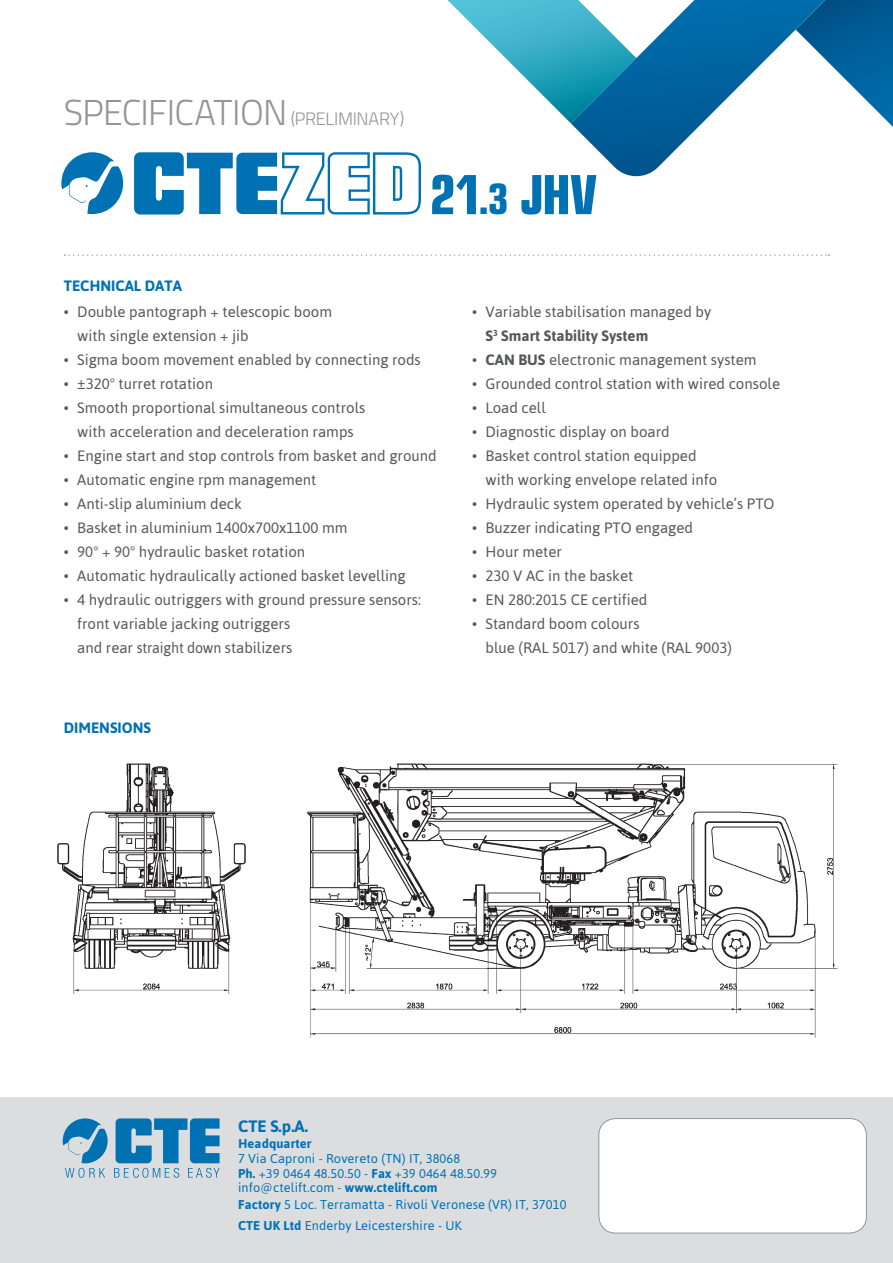
<style>
.page{position:relative;width:893px;height:1263px;background:#fff}
.page>*{position:absolute;margin:0;border:0;box-sizing:border-box;transform-origin:0 0}
.t1{font:700 condensed 54px "Eurostile LT Std";color:#0072b4}
.t2{font:300 36px "Titillium";letter-spacing:-.02em;color:#939598}
.t3{font:700 16.5px "Asap";color:#0072b4}
.t4{font:15px/24px "Asap";color:#57585a}
.t5{font:700 15px "Asap";color:#0072b4}
.t6{font:12.75px/14.7px "Asap";letter-spacing:.01em;color:#0072b4}
.t7{font:700 12.75px "Asap";letter-spacing:.01em;color:#0072b4}
.s1{font-size:18px}
.s2{font-size:42px}
.s3{font-weight:700}
</style>
<div class="page">
<svg style="left:65px;top:254px;width:764px;height:2px"></svg>
<svg style="left:61px;top:152px;width:62px;height:62px"></svg>
<svg style="left:134px;top:152px;width:287px;height:63px"></svg>
<img style="left:307px;top:763px;width:531px;height:275px">
<img style="left:57px;top:763px;width:189px;height:231px">
<svg style="left:447px;top:0;width:124px;height:123px"></svg>
<svg style="left:825px;top:0;width:68px;height:127px"></svg>
<svg style="left:571px;top:0;width:254px;height:177px"></svg>
<div style="left:0;top:1097px;width:893px;height:166px;background:#dcdddf"></div>
<svg style="left:114px;top:1118px;width:106px;height:60px"></svg>
<svg style="left:63px;top:1118px;width:45px;height:60px"></svg>
<div style="left:599px;top:1118px;width:267px;height:115px;background:#fff;border-radius:17px"></div>
<div style="left:599px;top:1118px;width:268px;height:115px;border:1px solid #939598;border-radius:17px"></div>
<h2 class="t2" style="left:64px;top:86px;width:342px">SPECIFICATION <span class="s1">(PRELIMINARY)</span></h2>
<h1 class="t1" style="left:429px;top:162px;width:169px">21<span class="s2">.3</span> JHV</h1>
<p class="t5" style="left:64px;top:277px;width:120px">TECHNICAL DATA</p>
<p class="t4" style="left:77px;top:299px;width:256px;text-indent:-14px">• Double pantograph + telescopic boom with single extension + jib</p>
<p class="t4" style="left:64px;top:347px;width:359px">• Sigma boom movement enabled by connecting rods</p>
<p class="t4" style="left:64px;top:371px;width:151px">• ±320° turret rotation</p>
<p class="t4" style="left:64px;top:395px;width:303px;text-align:center">• Smooth proportional simultaneous controls with acceleration and deceleration ramps</p>
<p class="t4" style="left:64px;top:443px;width:374px">• Engine start and stop controls from basket and ground</p>
<p class="t4" style="left:64px;top:467px;width:254px">• Automatic engine rpm management</p>
<p class="t4" style="left:64px;top:491px;width:180px">• Anti-slip aluminium deck</p>
<p class="t4" style="left:64px;top:515px;width:285px">• Basket in aluminium 1400x700x1100 mm</p>
<p class="t4" style="left:64px;top:539px;width:243px">• 90° + 90° hydraulic basket rotation</p>
<p class="t4" style="left:64px;top:563px;width:343px">• Automatic hydraulically actioned basket levelling</p>
<p class="t4" style="left:77px;top:587px;width:345px;text-indent:-14px">• 4 hydraulic outriggers with ground pressure sensors: front variable jacking outriggers<br>and rear straight down stabilizers</p>
<p class="t5" style="left:64px;top:719px;width:89px">DIMENSIONS</p>
<p class="t4" style="left:485px;top:299px;width:227px;text-indent:-14px">• Variable stabilisation managed by<br><span class="s3">S</span><sup>3</sup> <span class="s3">Smart Stability System</span></p>
<p class="t4" style="left:472px;top:347px;width:286px">• <span class="s3">CAN BUS</span> electronic management system</p>
<p class="t4" style="left:472px;top:371px;width:310px">• Grounded control station with wired console</p>
<p class="t4" style="left:472px;top:395px;width:75px">• Load cell</p>
<p class="t4" style="left:472px;top:419px;width:199px">• Diagnostic display on board</p>
<p class="t4" style="left:485px;top:443px;width:233px;text-indent:-14px">• Basket control station equipped with working envelope related info</p>
<p class="t4" style="left:472px;top:491px;width:304px">• Hydraulic system operated by vehicle’s PTO</p>
<p class="t4" style="left:472px;top:515px;width:222px">• Buzzer indicating PTO engaged</p>
<p class="t4" style="left:472px;top:539px;width:91px">• Hour meter</p>
<p class="t4" style="left:472px;top:563px;width:163px">• 230 V AC in the basket</p>
<p class="t4" style="left:472px;top:587px;width:177px">• EN 280:2015 CE certified</p>
<p class="t4" style="left:485px;top:611px;width:248px;text-indent:-14px">• Standard boom colours<br>blue (RAL 5017) and white (RAL 9003)</p>
<p class="t3" style="left:238px;top:1116px;width:71px">CTE S.p.A.</p>
<p class="t7" style="left:238px;top:1136px;width:75px">Headquarter</p>
<p class="t6" style="left:238px;top:1151px;width:260px">7 Via Caproni - Rovereto (TN) IT, 38068<br><span class="s3">Ph.</span> +39 0464 48.50.50 - <span class="s3">Fax</span> +39 0464 48.50.99 info@ctelift.com - <span class="s3">www.ctelift.com</span></p>
<p class="t6" style="left:238px;top:1194px;width:330px;line-height:21px"><span class="s3">Factory</span> 5 Loc. Terramatta - Rivoli Veronese (VR) IT, 37010<br><span class="s3">CTE UK Ltd</span> Enderby Leicestershire - UK</p>
</div>
